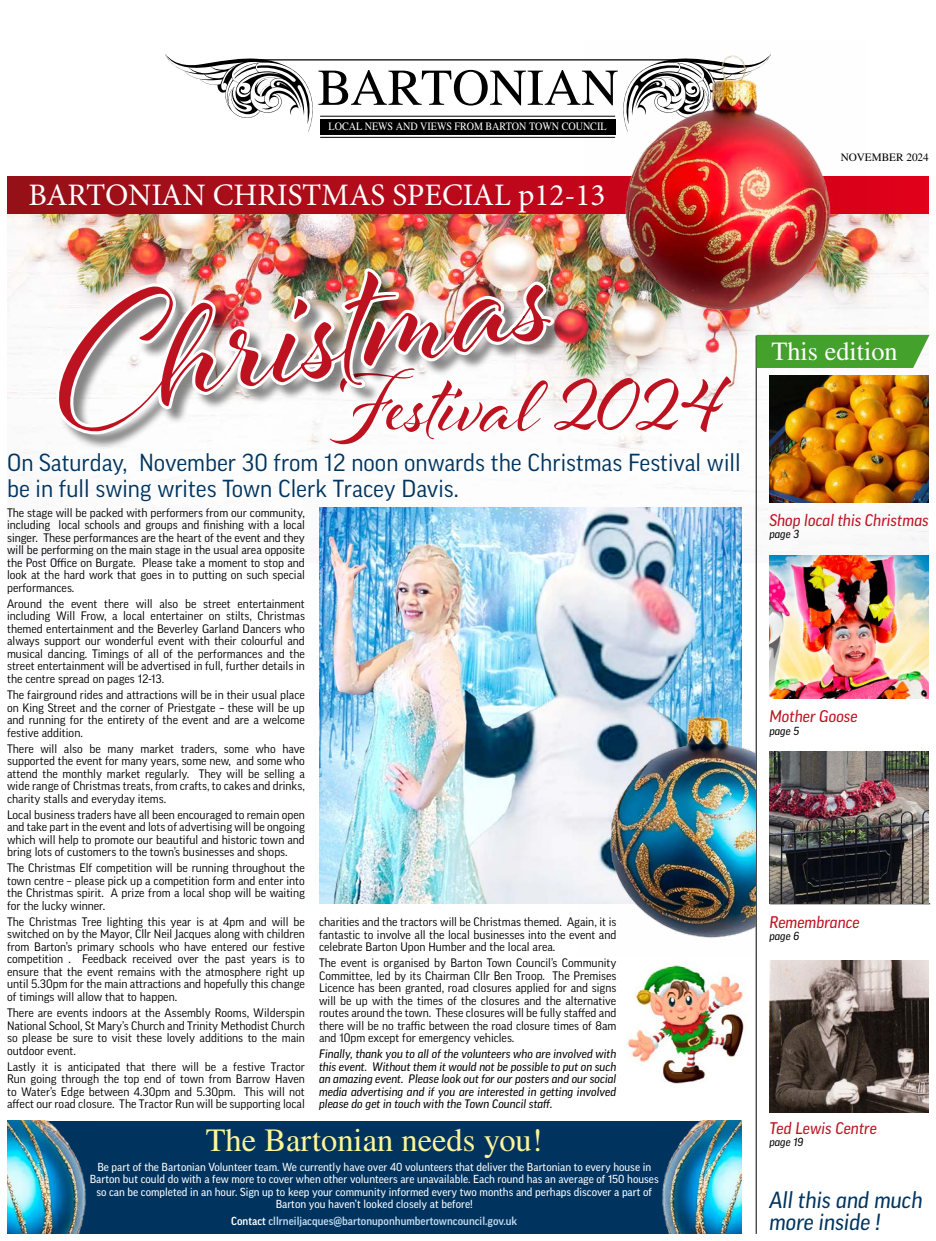
<style>
.page{position:relative;width:936px;height:1241px;background:#fff}
.page>*{position:absolute;margin:0;border:0;box-sizing:border-box;transform-origin:0 0}
.t1{font:93.75px "Al Fresco";color:#bd1220}
.t2{font:51.62px "STIX General";color:#000}
.t3{font:32.5px "STIX General";color:#fff59b}
.t4{font:31.25px "Minion Pro";color:#fff}
.t5{font:26.25px "STIX General";color:#fff}
.t6{font:23.75px/26.2px "Good Pro";color:#00345f}
.t7{font:italic 22.5px/22.5px "Good Pro News";color:#00345f}
.t8{font:italic 16.25px "Good Pro News";color:#bd1220}
.t9{font:11.88px/12.5px "Good Pro";color:#000;text-align:justify}
.t10{font:italic 11.88px/12.5px "Good Pro News";color:#000;text-align:justify}
.t11{font:11.25px/12.5px "Good Pro News";color:#fff;text-align:center}
.t12{font:500 11.25px "Good Pro";color:#c5dcf0}
.t13{font:11.25px "STIX General";color:#fff;scale:.9 1}
.t14{font:italic 11.25px "Good Pro News";color:#000}
.t15{font:11.25px "STIX General";color:#000}
.s1{color:#fff}
</style>
<div class="page">
<img style="left:7px;top:214px;width:921px;height:348px">
<img style="left:627px;top:963px;width:119px;height:121px">
<img style="left:319px;top:507px;width:422px;height:396px">
<div style="left:7px;top:1120px;width:734px;height:113px;background:#00345f"></div>
<hr style="left:320px;top:116px;width:295px;height:1px;background:#000">
<hr style="left:249px;top:59px;width:441px;height:1px;background:#000">
<svg style="left:165px;top:54px;width:149px;height:78px"></svg>
<div style="left:320px;top:119px;width:295px;height:16px;background:#000"></div>
<hr style="left:755px;top:336px;width:1px;height:897px;background:#000">
<svg style="left:7px;top:176px;width:921px;height:38px;background:#b10a19"></svg>
<hr style="left:320px;top:137px;width:295px;height:1px;background:#000">
<div style="left:756px;top:335px;width:173px;height:33px;background:#44a12b"></div>
<div style="left:58px;top:270px;width:511px;height:180px;background:#000;opacity:.47"></div>
<img style="left:52px;top:223px;width:505px;height:211px">
<img style="left:52px;top:271px;width:499px;height:162px">
<hr style="left:770px;top:903px;width:160px;height:1px;background:#000">
<img style="left:578px;top:709px;width:177px;height:229px">
<img style="left:583px;top:54px;width:283px;height:286px">
<img style="left:7px;top:1120px;width:88px;height:113px">
<img style="left:769px;top:555px;width:159px;height:143px">
<img style="left:769px;top:376px;width:159px;height:126px">
<img style="left:769px;top:751px;width:159px;height:152px">
<img style="left:769px;top:960px;width:159px;height:151px">
<img style="left:653px;top:1120px;width:88px;height:113px">
<h2 class="t2" style="left:317px;top:52px;width:302px">BARTONIAN</h2>
<p class="t13" style="left:328px;top:119px;width:310px">LOCAL NEWS AND VIEWS FROM BARTON TOWN COUNCIL</p>
<h3 class="t4" style="left:28px;top:174px;width:578px">BARTONIAN CHRISTMAS SPECIAL p12-13</h3>
<p class="t15" style="left:840px;top:150px;width:89px">NOVEMBER 2024</p>
<h1 class="t1" style="left:330px;top:342px;width:399px">Festival 2024</h1>
<h3 class="t6" style="left:7px;top:449px;width:735px">On Saturday, November 30 from 12 noon onwards the Christmas Festival will be in full swing writes Town Clerk Tracey Davis.</h3>
<p class="t9" style="left:7px;top:506px;width:299px">The stage will be packed with performers from our community, including local schools and groups and finishing with a local singer. These performances are the heart of the event and they will be performing on the main stage in the usual area opposite the Post Office on Burgate. Please take a moment to stop and look at the hard work that goes in to putting on such special performances.</p>
<p class="t9" style="left:7px;top:597px;width:299px">Around the event there will also be street entertainment including Will Frow, a local entertainer on stilts, Christmas themed entertainment and the Beverley Garland Dancers who always support our wonderful event with their colourful and musical dancing. Timings of all of the performances and the street entertainment will be advertised in full, further details in the centre spread on pages 12-13.</p>
<p class="t9" style="left:7px;top:688px;width:299px">The fairground rides and attractions will be in their usual place on King Street and the corner of Priestgate – these will be up and running for the entirety of the event and are a welcome festive addition.</p>
<p class="t9" style="left:7px;top:742px;width:299px">There will also be many market traders, some who have supported the event for many years, some new, and some who attend the monthly market regularly. They will be selling a wide range of Christmas treats, from crafts, to cakes and drinks, charity stalls and everyday items.</p>
<p class="t9" style="left:7px;top:808px;width:299px">Local business traders have all been encouraged to remain open and take part in the event and lots of advertising will be ongoing which will help to promote our beautiful and historic town and bring lots of customers to the town’s businesses and shops.</p>
<p class="t9" style="left:7px;top:861px;width:299px">The Christmas Elf competition will be running throughout the town centre – please pick up a competition form and enter into the Christmas spirit. A prize from a local shop will be waiting for the lucky winner.</p>
<p class="t9" style="left:7px;top:915px;width:299px">The Christmas Tree lighting this year is at 4pm and will be switched on by the Mayor, Cllr Neil Jacques along with children from Barton’s primary schools who have entered our festive competition . Feedback received over the past years is to ensure that the event remains with the atmosphere right up until 5.30pm for the main attractions and hopefully this change of timings will allow that to happen.</p>
<p class="t9" style="left:7px;top:1006px;width:299px">There are events indoors at the Assembly Rooms, Wilderspin National School, St Mary’s Church and Trinity Methodist Church so please be sure to visit these lovely additions to the main outdoor event.</p>
<p class="t9" style="left:7px;top:1059px;width:299px">Lastly it is anticipated that there will be a festive Tractor Run going through the top end of town from Barrow Haven to Water’s Edge between 4.30pm and 5.30pm. This will not affect our road closure. The Tractor Run will be supporting local</p>
<h3 class="t3" style="left:206px;top:1117px;width:338px">The Bartonian needs you!</h3>
<p class="t11" style="left:90px;top:1160px;width:570px">Be part of the Bartonian Volunteer team. We currently have over 40 volunteers that deliver the Bartonian to every house in Barton but could do with a few more to cover when other volunteers are unavailable. Each round has an average of 150 houses so can be completed in an hour. Sign up to keep your community informed every two months and perhaps discover a part of Barton you haven’t looked closely at before!</p>
<p class="t12" style="left:231px;top:1213px;width:287px"><span class="s1">Contact</span> cllrneiljacques@bartonuponhumbertowncouncil.gov.uk</p>
<p class="t9" style="left:319px;top:915px;width:299px">charities and the tractors will be Christmas themed. Again, it is fantastic to involve all the local businesses into the event and celebrate Barton Upon Humber and the local area.</p>
<p class="t9" style="left:319px;top:956px;width:299px">The event is organised by Barton Town Council’s Community Committee, led by its Chairman Cllr Ben Troop. The Premises Licence has been granted, road closures applied for and signs will be up with the times of the closures and the alternative routes around the town. These closures will be fully staffed and there will be no traffic between the road closure times of 8am and 10pm except for emergency vehicles.</p>
<p class="t10" style="left:319px;top:1047px;width:299px">Finally, thank you to all of the volunteers who are involved with this event. Without them it would not be possible to put on such an amazing event. Please look out for our posters and our social media advertising and if you are interested in getting involved please do get in touch with the Town Council staff.</p>
<h3 class="t5" style="left:771px;top:333px;width:128px">This edition</h3>
<h3 class="t8" style="left:769px;top:510px;width:161px">Shop local this Christmas</h3>
<p class="t14" style="left:769px;top:528px;width:31px">page 3</p>
<h3 class="t8" style="left:769px;top:707px;width:90px">Mother Goose</h3>
<p class="t14" style="left:769px;top:724px;width:31px">page 5</p>
<h3 class="t8" style="left:769px;top:912px;width:92px">Remembrance</h3>
<p class="t14" style="left:769px;top:929px;width:31px">page 6</p>
<h3 class="t8" style="left:769px;top:1118px;width:109px">Ted Lewis Centre</h3>
<p class="t14" style="left:769px;top:1135px;width:35px">page 19</p>
<h3 class="t7" style="left:769px;top:1188px;width:155px">All this and much more inside !</h3>
</div>
